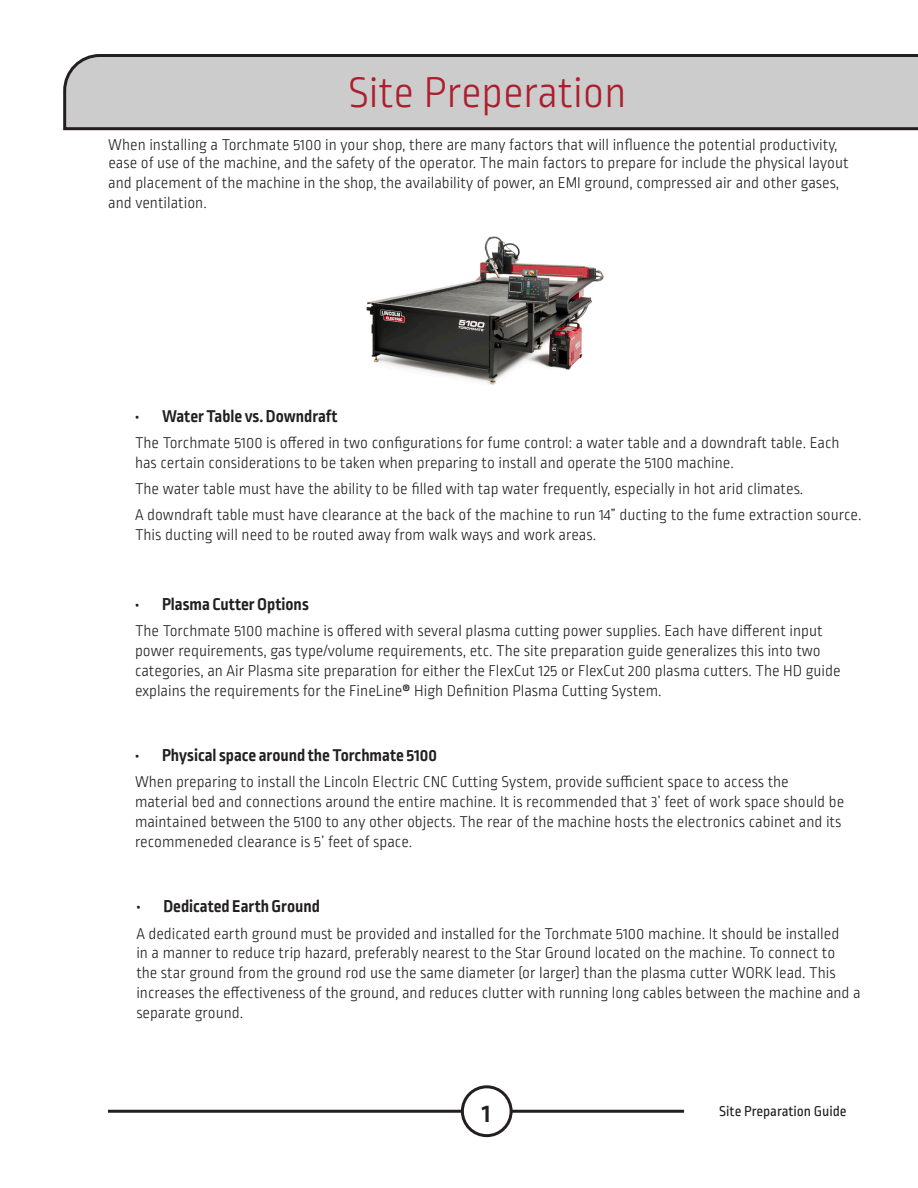
<style>
.page{position:relative;width:918px;height:1188px;background:#fff}
.page>*{position:absolute;margin:0;border:0;box-sizing:border-box;transform-origin:0 0}
.Headers{font:300 45px "Ropa Sans Pro";color:#ab1e2c}
.t1{font:700 27px "Ropa Sans Pro";color:#231f20}
.t2{font:700 18px "Ropa Sans Pro";color:#231f20}
.Bullet_Steps_2{font:300 16.5px/19.8px "Ropa Sans Pro";color:#231f20}
.Summary{font:300 16.5px/18.3px "Ropa Sans Pro";color:#231f20}
.t3{font:15px "Ropa Sans Pro";color:#231f20}
.s1{font-weight:700}
</style>
<div class="page">
<hr style="left:108px;top:1110px;width:576px;height:3px;background:#231f20">
<div style="left:462px;top:1087px;width:49px;height:49px;background:#fff;border-radius:50%"></div>
<div style="left:461px;top:1085px;width:52px;height:52px;border:3px solid #231f20;border-radius:50%"></div>
<img style="left:366px;top:236px;width:238px;height:149px">
<svg style="left:63px;top:54px;width:855px;height:77px"></svg>
<p class="Headers" style="left:348px;top:69px;width:280px">Site Preperation</p>
<p class="Summary" style="left:108px;top:136px;width:742px">When installing a Torchmate 5100 in your shop, there are many factors that will influence the potential productivity, ease of use of the machine, and the safety of the operator. The main factors to prepare for include the physical layout</p>
<p class="Summary" style="left:108px;top:174px;width:733px;line-height:19.8px">and placement of the machine in the shop, the availability of power, an EMI ground, compressed air and other gases, and ventilation.</p>
<p class="t2" style="left:135px;top:405px;width:204px">• Water Table vs. Downdraft</p>
<p class="Bullet_Steps_2" style="left:135px;top:434px;width:706px">The Torchmate 5100 is offered in two configurations for fume control: a water table and a downdraft table. Each has certain considerations to be taken when preparing to install and operate the 5100 machine.</p>
<p class="Bullet_Steps_2" style="left:135px;top:480px;width:670px">The water table must have the ability to be filled with tap water frequently, especially in hot arid climates.</p>
<p class="Bullet_Steps_2" style="left:135px;top:506px;width:728px">A downdraft table must have clearance at the back of the machine to run 14” ducting to the fume extraction source.<br>This ducting will need to be routed away from walk ways and work areas.</p>
<p class="t2" style="left:135px;top:594px;width:175px">• Plasma Cutter Options</p>
<p class="Bullet_Steps_2" style="left:135px;top:622px;width:707px">The Torchmate 5100 machine is offered with several plasma cutting power supplies. Each have different input power requirements, gas type/volume requirements, etc. The site preparation guide generalizes this into two categories, an Air Plasma site preparation for either the FlexCut 125 or FlexCut 200 plasma cutters. The HD guide explains the requirements for the FineLine<span class="s1">®</span> High Definition Plasma Cutting System.</p>
<p class="t2" style="left:135px;top:745px;width:303px">• Physical space around the Torchmate 5100</p>
<p class="Bullet_Steps_2" style="left:135px;top:773px;width:711px">When preparing to install the Lincoln Electric CNC Cutting System, provide sufficient space to access the material bed and connections around the entire machine. It is recommended that 3’ feet of work space should be maintained between the 5100 to any other objects. The rear of the machine hosts the electronics cabinet and its recommeneded clearance is 5’ feet of space.</p>
<p class="t2" style="left:136px;top:896px;width:185px">• Dedicated Earth Ground</p>
<p class="Bullet_Steps_2" style="left:136px;top:924px;width:726px">A dedicated earth ground must be provided and installed for the Torchmate 5100 machine. It should be installed<br>in a manner to reduce trip hazard, preferably nearest to the Star Ground located on the machine. To connect to<br>the star ground from the ground rod use the same diameter (or larger) than the plasma cutter WORK lead. This increases the effectiveness of the ground, and reduces clutter with running long cables between the machine and a separate ground.</p>
<h2 class="t1" style="left:482px;top:1098px;width:10px">1</h2>
<p class="t3" style="left:719px;top:1103px;width:129px">Site Preparation Guide</p>
</div>
